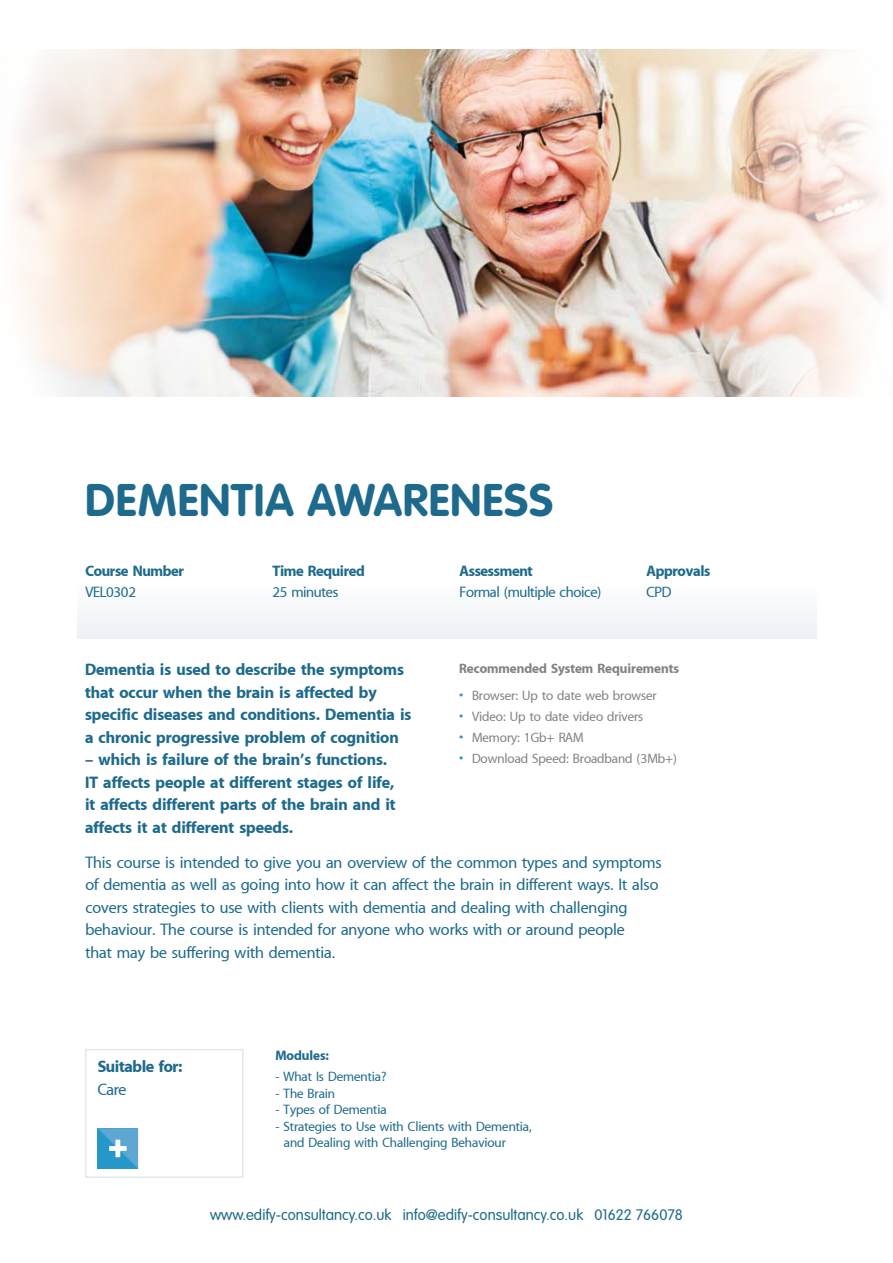
<style>
.page{position:relative;width:893px;height:1263px;background:#fff}
.page>*{position:absolute;margin:0;border:0;box-sizing:border-box;transform-origin:0 0}
.t1{font:700 45px "VAG Rounded";letter-spacing:.02em;color:#1d6a8c}
.t2{font:16.5px/22.5px "Redford";color:#1d6a8c}
.t3{font:700 16.5px/22.5px "Redford";color:#1d6a8c}
.t4{font:700 16.5px "Redford";letter-spacing:-.02em;color:#1d6a8c}
.t5{font:300 15px "VAG Rounded";color:#1d6a8c}
.t6{font:700 15px "Redford";letter-spacing:-.02em;color:#1d6a8c}
.t7{font:15px "Redford";letter-spacing:-.02em;color:#1d6a8c}
.t8{font:13.5px/16.5px "Redford";color:#1d6a8c}
.t9{font:13.5px "Redford";color:#808285}
.t10{font:700 13.5px "Redford";color:#808285}
.t11{font:700 13.5px "Redford";color:#1d6a8c}
.s1{font-size:15px;color:#2597c9}
</style>
<div class="page">
<div style="left:77px;top:582px;width:740px;height:56px;background:#f5f7f9"></div>
<img style="left:13px;top:49px;width:871px;height:347px">
<div style="left:85px;top:1049px;width:159px;height:129px;background:#fff;border:2px solid #e3e8ee"></div>
<svg style="left:98px;top:1128px;width:40px;height:41px;background:#51a7d1"></svg>
<h1 class="t1" style="left:85px;top:474px;width:470px">DEMENTIA AWARENESS</h1>
<p class="t6" style="left:85px;top:563px;width:100px">Course Number</p>
<p class="t7" style="left:85px;top:584px;width:52px">VEL0302</p>
<p class="t6" style="left:272px;top:563px;width:94px">Time Required</p>
<p class="t7" style="left:272px;top:584px;width:67px">25 minutes</p>
<p class="t6" style="left:460px;top:563px;width:75px">Assessment</p>
<p class="t7" style="left:460px;top:584px;width:143px">Formal (multiple choice)</p>
<p class="t6" style="left:647px;top:563px;width:65px">Approvals</p>
<p class="t7" style="left:647px;top:584px;width:26px">CPD</p>
<p class="t3" style="left:85px;top:659px;width:328px">Dementia is used to describe the symptoms that occur when the brain is affected by specific diseases and conditions. Dementia is a chronic progressive problem of cognition</p>
<p class="t3" style="left:85px;top:749px;width:312px">– which is failure of the brain’s functions.<br>IT affects people at different stages of life, it affects different parts of the brain and it affects it at different speeds.</p>
<p class="t10" style="left:459px;top:661px;width:221px">Recommended System Requirements</p>
<p class="t9" style="left:459px;top:689px;width:199px"><span class="s1">•</span> Browser: Up to date web browser</p>
<p class="t9" style="left:459px;top:710px;width:186px"><span class="s1">•</span> Video: Up to date video drivers</p>
<p class="t9" style="left:459px;top:731px;width:126px"><span class="s1">•</span> Memory: 1Gb+ RAM</p>
<p class="t9" style="left:459px;top:752px;width:219px"><span class="s1">•</span> Download Speed: Broadband (3Mb+)</p>
<p class="t2" style="left:85px;top:852px;width:578px">This course is intended to give you an overview of the common types and symptoms of dementia as well as going into how it can affect the brain in different ways. It also covers strategies to use with clients with dementia and dealing with challenging behaviour. The course is intended for anyone who works with or around people<br>that may be suffering with dementia.</p>
<p class="t4" style="left:98px;top:1058px;width:86px">Suitable for:</p>
<p class="t2" style="left:98px;top:1078px;width:30px">Care</p>
<p class="t11" style="left:275px;top:1049px;width:55px">Modules:</p>
<p class="t8" style="left:275px;top:1069px;width:113px">- What Is Dementia?</p>
<p class="t8" style="left:275px;top:1085px;width:61px">- The Brain</p>
<p class="t8" style="left:275px;top:1102px;width:113px">- Types of Dementia</p>
<p class="t8" style="left:284px;top:1118px;width:249px;text-indent:-9px">- Strategies to Use with Clients with Dementia, and Dealing with Challenging Behaviour</p>
<p class="t5" style="left:210px;top:1206px;width:474px">www.edify-consultancy.co.uk info@edify-consultancy.co.uk 01622 766078</p>
</div>
